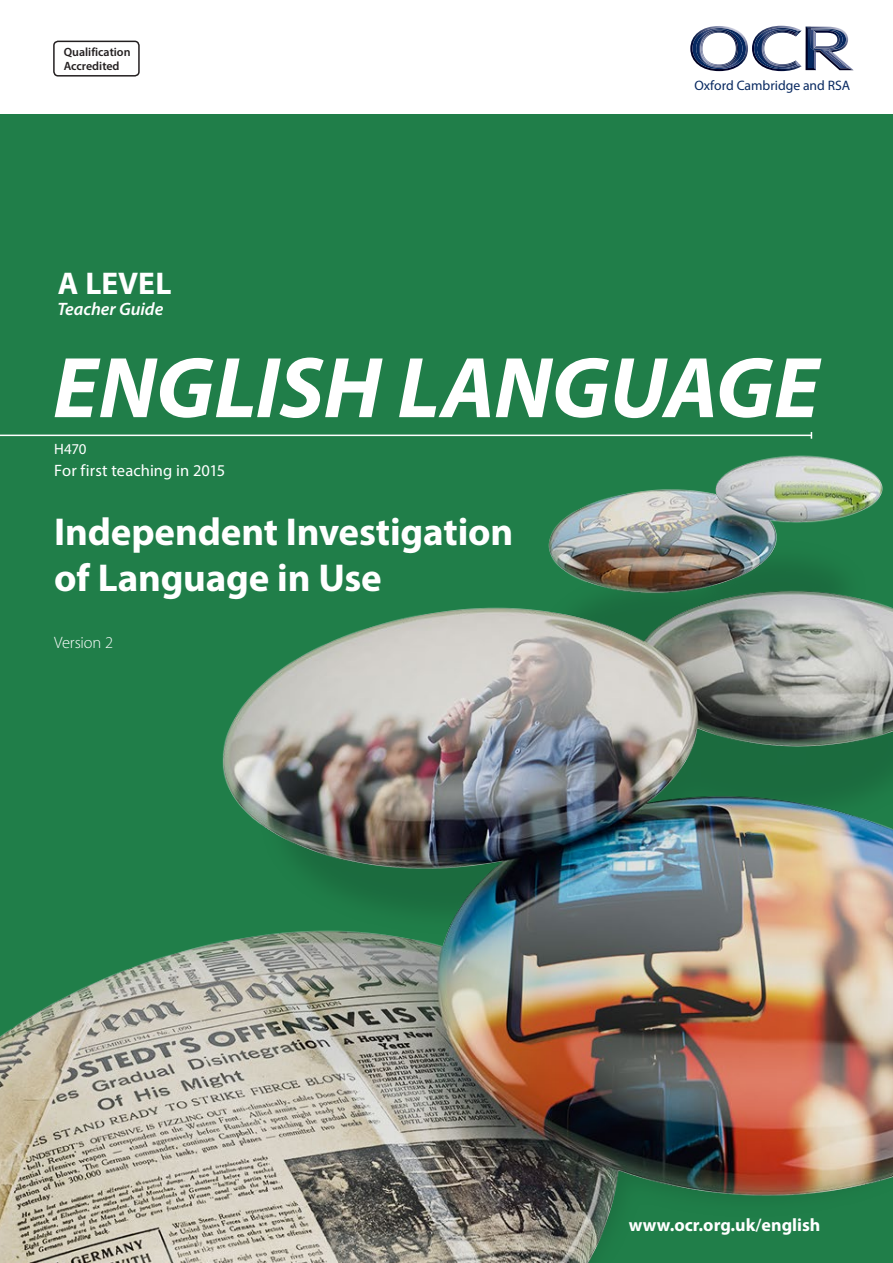
<style>
.page{position:relative;width:893px;height:1263px;background:#fff}
.page>*{position:absolute;margin:0;border:0;box-sizing:border-box;transform-origin:0 0}
.Cover_main{font:italic 700 87px "Myriad Pro";letter-spacing:-.005em;color:#fff}
.Cover_main-2{font:700 39px/46.8px "Myriad Pro";letter-spacing:-.005em;color:#fff}
.Cover_1{font:700 31.5px "Myriad Pro";color:#fff}
.t1{font:700 18px "Myriad Pro";color:#fff}
.t2{font:italic 600 18px "Myriad Pro";letter-spacing:-.005em;color:#fff}
.code_text{font:16.5px "Myriad Pro";letter-spacing:.005em;color:#fff}
.Cover_main-3{font:300 16.5px "Myriad Pro";letter-spacing:-.01em;color:#fff}
.code_text-2{font:15px "Myriad Pro";color:#fff}
.t3{font:13.65px "Myriad Pro";color:#072860}
.t4{font:600 12px "Myriad Pro";color:#231f20}
.s1{font-weight:600}
</style>
<div class="page">
<div style="left:0;top:115px;width:893px;height:1148px;background:#207e49"></div>
<img style="left:0;top:432px;width:893px;height:831px">
<img style="left:846px;top:33px;width:2px;height:13px">
<img style="left:844px;top:65px;width:9px;height:5px">
<img style="left:844px;top:31px;width:2px;height:17px">
<img style="left:844px;top:62px;width:4px;height:6px">
<svg style="left:690px;top:26px;width:154px;height:45px"></svg>
<hr style="left:0;top:435px;width:811px;height:1px;background:#fff">
<div style="left:53px;top:41px;width:87px;height:36px;border:2px solid #231f20;border-radius:4px"></div>
<p class="t4" style="left:64px;top:45px;width:68px">Qualification</p>
<p class="t4" style="left:64px;top:58px;width:57px">Accredited</p>
<p class="Cover_1" style="left:58px;top:262px;width:115px">A LEVEL</p>
<p class="t2" style="left:57px;top:298px;width:107px">Teacher Guide</p>
<p class="t3" style="left:694px;top:77px;width:157px">Oxford Cambridge and RSA</p>
<p class="Cover_main" style="left:53px;top:331px;width:767px">ENGLISH LANGUAGE</p>
<h4 class="code_text-2" style="left:54px;top:440px;width:34px">H470</h4>
<h4 class="code_text" style="left:54px;top:461px;width:173px">For first teaching in 2015</h4>
<p class="Cover_main-2" style="left:54px;top:507px;width:461px">Independent Investigation of Language in Use</p>
<p class="Cover_main-3" style="left:54px;top:633px;width:60px">Version 2</p>
<p class="t1" style="left:629px;top:1213px;width:193px">www.ocr.org.uk<span class="s1">/</span>english</p>
</div>
